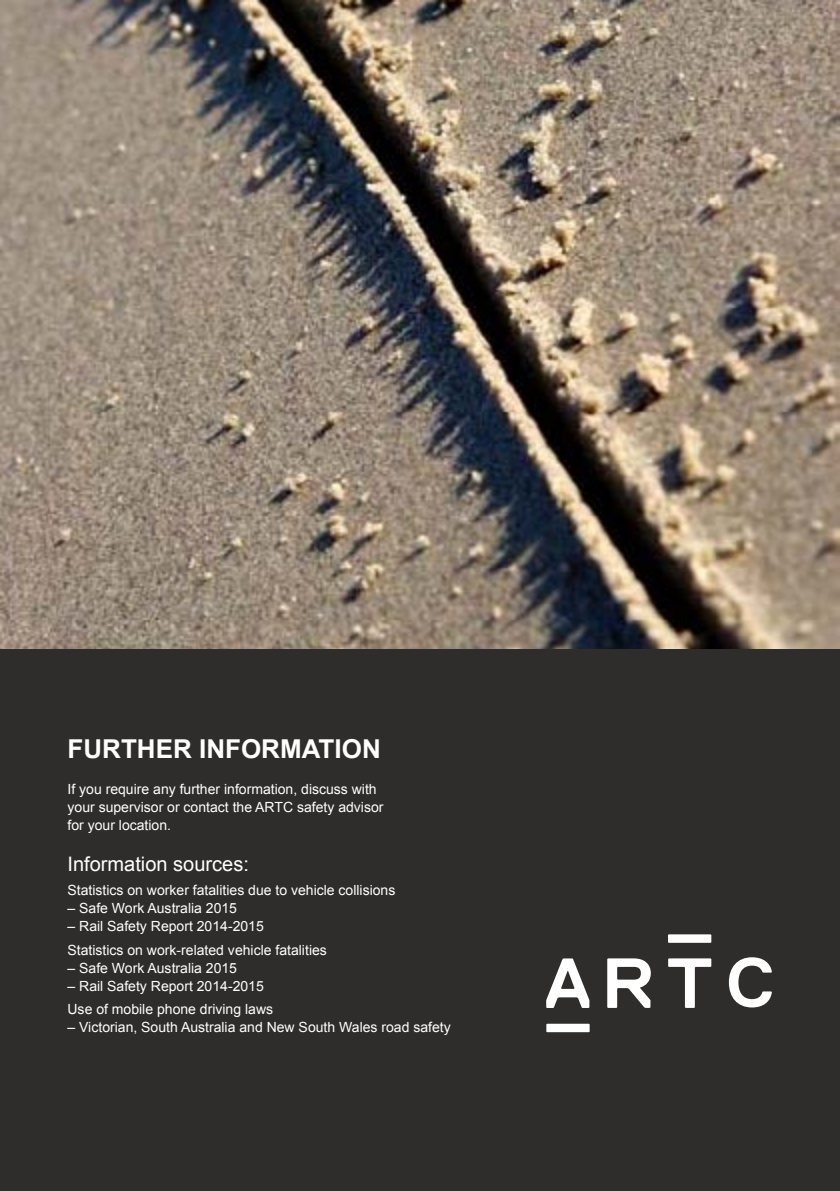
<style>
.page{position:relative;width:840px;height:1191px;background:#fff}
.page>*{position:absolute;margin:0;border:0;box-sizing:border-box;transform-origin:0 0}
.t1{font:700 26px "Arial";color:#fff}
.t2{font:20px "Arial";color:#fff}
.t3{font:14px/18px "Arial";color:#fff}
</style>
<div class="page">
<img style="left:0;top:0;width:839px;height:650px">
<div style="left:0;top:650px;width:839px;height:541px;background:#2e2d2c"></div>
<svg style="left:546px;top:1023px;width:43px;height:9px"></svg>
<svg style="left:668px;top:934px;width:43px;height:8px"></svg>
<svg style="left:546px;top:958px;width:43px;height:50px"></svg>
<svg style="left:668px;top:958px;width:43px;height:50px"></svg>
<svg style="left:607px;top:958px;width:43px;height:50px"></svg>
<svg style="left:728px;top:957px;width:43px;height:50px"></svg>
<h1 class="t1" style="left:67px;top:732px;width:314px">FURTHER INFORMATION</h1>
<p class="t3" style="left:67px;top:780px;width:317px">If you require any further information, discuss with your supervisor or contact the ARTC safety advisor for your location.</p>
<h2 class="t2" style="left:67px;top:851px;width:183px">Information sources:</h2>
<p class="t3" style="left:67px;top:881px;width:329px">Statistics on worker fatalities due to vehicle collisions</p>
<p class="t3" style="left:67px;top:899px;width:171px">– Safe Work Australia 2015</p>
<p class="t3" style="left:67px;top:914px;width:261px;line-height:23.6px">– Rail Safety Report 2014-2015<br>Statistics on work-related vehicle fatalities</p>
<p class="t3" style="left:67px;top:958px;width:171px">– Safe Work Australia 2015</p>
<p class="t3" style="left:67px;top:974px;width:207px;line-height:23.6px">– Rail Safety Report 2014-2015<br>Use of mobile phone driving laws</p>
<p class="t3" style="left:67px;top:1018px;width:384px">– Victorian, South Australia and New South Wales road safety</p>
</div>
